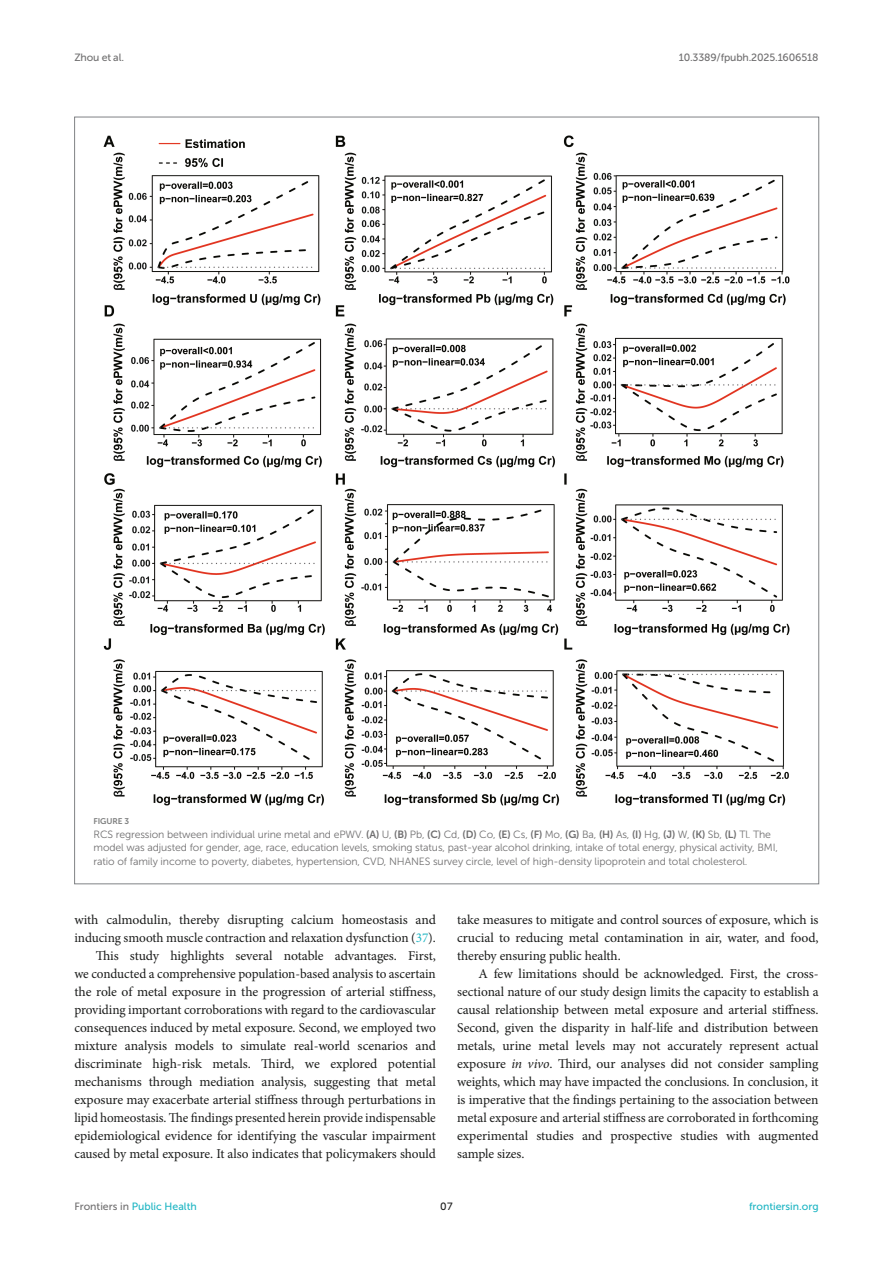
<style>
.page{position:relative;width:893px;height:1263px;background:#fff}
.page>*{position:absolute;margin:0;border:0;box-sizing:border-box;transform-origin:0 0}
.TEXT{font:13.5px/18px "Minion Pro";letter-spacing:-.005em;color:#1b1c1b;text-align:justify}
.FIG_LEG{font:10.5px/13.5px "Museo Sans 300";letter-spacing:-.01em;color:#706f70}
.t1{font:10.5px "Museo Sans 500";color:#1db5c3}
.t2{font:10.5px "Museo Sans 500";letter-spacing:-.015em;color:#706f70}
.t3{font:10.5px "Museo Sans 500";color:#1b1c1b}
.FIG_HD{font:8.25px "Museo Sans 700";letter-spacing:-.01em;color:#7e7f7f}
.s1{font-family:"Museo Sans 700"}
.s2{color:#1db5c3}
.s3{font-style:italic}
.s4{color:#706f70}
</style>
<div class="page">
<img style="left:104px;top:136px;width:685px;height:670px">
<p class="t2" style="left:74px;top:51px;width:51px">Zhou et al.</p>
<p class="t2" style="left:679px;top:51px;width:141px">10.3389/fpubh.2025.1606518</p>
<p class="FIG_HD" style="left:94px;top:817px;width:37px">FIGURE 3</p>
<p class="FIG_LEG" style="left:94px;top:828px;width:686px">RCS regression between individual urine metal and ePWV. <span class="s1">(A)</span> U, <span class="s1">(B)</span> Pb, <span class="s1">(C)</span> Cd, <span class="s1">(D)</span> Co, <span class="s1">(E)</span> Cs, <span class="s1">(F)</span> Mo, <span class="s1">(G)</span> Ba, <span class="s1">(H)</span> As, <span class="s1">(I)</span> Hg, <span class="s1">(J)</span> W, <span class="s1">(K)</span> Sb, <span class="s1">(L)</span> Tl. The model was adjusted for gender, age, race, education levels, smoking status, past-year alcohol drinking, intake of total energy, physical activity, BMI, ratio of family income to poverty, diabetes, hypertension, CVD, NHANES survey circle, level of high-density lipoprotein and total cholesterol.</p>
<p class="TEXT" style="left:74px;top:911px;width:363px">with calmodulin, thereby disrupting calcium homeostasis and inducing smooth muscle contraction and relaxation dysfunction (<span class="s2">37</span>).</p>
<p class="TEXT" style="left:74px;top:947px;width:363px;text-indent:21px">This study highlights several notable advantages. First, we conducted a comprehensive population-based analysis to ascertain the role of metal exposure in the progression of arterial stiffness, providing important corroborations with regard to the cardiovascular consequences induced by metal exposure. Second, we employed two mixture analysis models to simulate real-world scenarios and discriminate high-risk metals. Third, we explored potential mechanisms through mediation analysis, suggesting that metal exposure may exacerbate arterial stiffness through perturbations in lipid homeostasis. The findings presented herein provide indispensable epidemiological evidence for identifying the vascular impairment caused by metal exposure. It also indicates that policymakers should</p>
<p class="TEXT" style="left:457px;top:911px;width:363px">take measures to mitigate and control sources of exposure, which is crucial to reducing metal contamination in air, water, and food, thereby ensuring public health.</p>
<p class="TEXT" style="left:457px;top:965px;width:363px;text-indent:21px">A few limitations should be acknowledged. First, the cross&shy;sectional nature of our study design limits the capacity to establish a causal relationship between metal exposure and arterial stiffness.<br>Second, given the disparity in half-life and distribution between metals, urine metal levels may not accurately represent actual exposure <span class="s3">in vivo</span>. Third, our analyses did not consider sampling weights, which may have impacted the conclusions. In conclusion, it is imperative that the findings pertaining to the association between metal exposure and arterial stiffness are corroborated in forthcoming experimental studies and prospective studies with augmented sample sizes.</p>
<p class="t1" style="left:74px;top:1200px;width:124px"><span class="s4">Frontiers in</span> Public Health</p>
<p class="t3" style="left:440px;top:1200px;width:14px">07</p>
<p class="t1" style="left:749px;top:1200px;width:71px">frontiersin.org</p>
</div>
